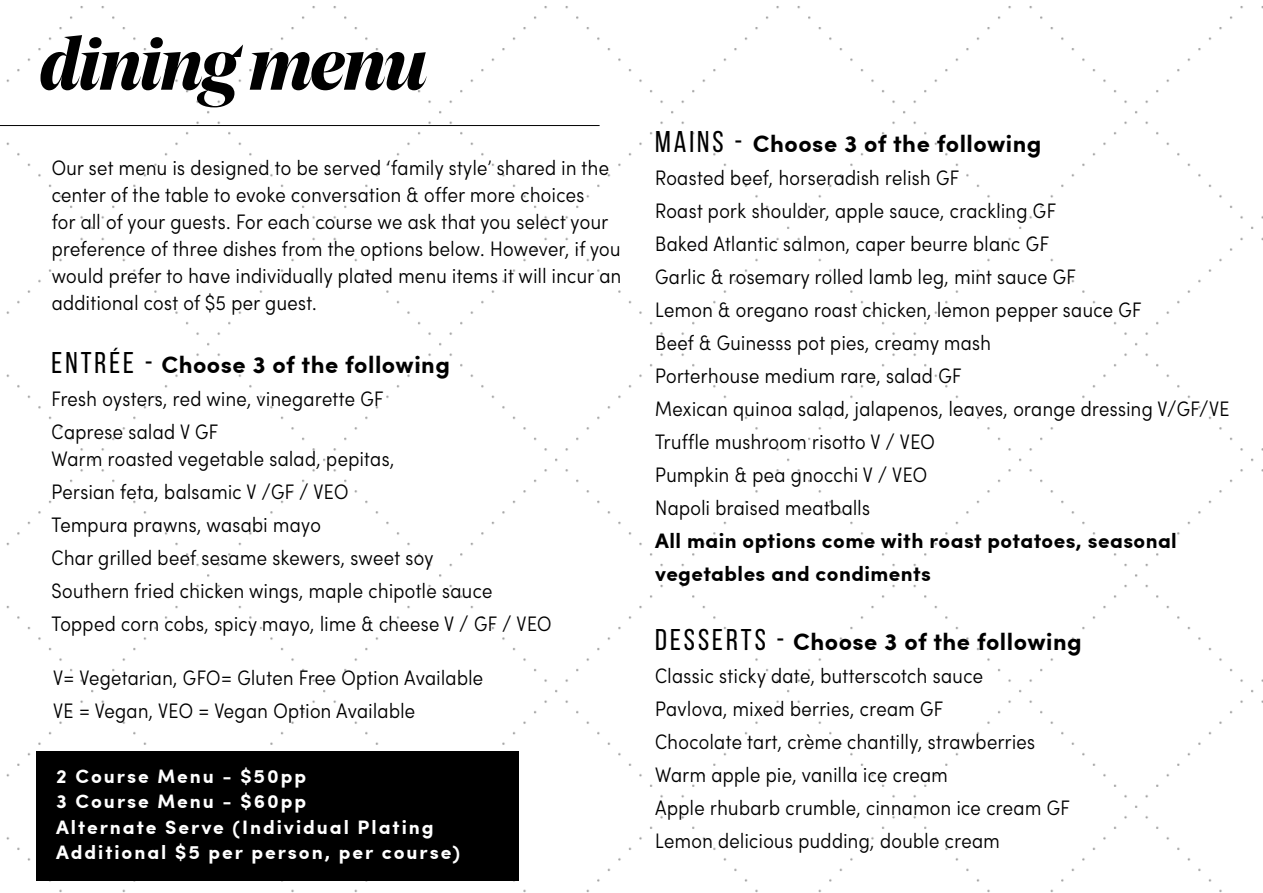
<style>
.page{position:relative;width:1263px;height:893px;background:#fff}
.page>*{position:absolute;margin:0;border:0;box-sizing:border-box;transform-origin:0 0}
.t1{font:italic 700 75px "Noe Display";letter-spacing:-.03em;color:#000}
.t2{font:700 24px "Sofia Pro";letter-spacing:.02em;color:#000}
.t3{font:300 condensed 21px/33px "Sofia Pro";letter-spacing:.02em;color:#000}
.t4{font:700 21px/33px "Sofia Pro";letter-spacing:.02em;color:#000}
.t5{font:700 19.5px/25.5px "Sofia Pro";letter-spacing:.1em;color:#fff}
.s1{font-family:"Bebas Neue";font-weight:400;font-size:30px}
</style>
<div class="page">
<img style="left:6px;top:6px;width:1257px;height:887px">
<hr style="left:0;top:125px;width:600px;height:1px;background:#000">
<div style="left:37px;top:751px;width:482px;height:129px;background:#000"></div>
<h1 class="t1" style="left:39px;top:15px;width:390px">dining menu</h1>
<p class="t3" style="left:52px;top:154px;width:571px;line-height:27px">Our set menu is designed to be served ‘family style’ shared in the center of the table to evoke conversation &amp; offer more choices<br>for all of your guests. For each course we ask that you select your preference of three dishes from the options below. However, if you would prefer to have individually plated menu items it will incur an additional cost of $5 per guest.</p>
<p class="t2" style="left:52px;top:346px;width:400px"><span class="s1">ENTRÉE -</span> Choose 3 of the following</p>
<p class="t3" style="left:52px;top:382px;width:333px">Fresh oysters, red wine, vinegarette GF<br>Caprese salad V GF</p>
<p class="t3" style="left:52px;top:442px;width:501px">Warm roasted vegetable salad, pepitas,<br>Persian feta, balsamic V /GF / VEO<br>Tempura prawns, wasabi mayo<br>Char grilled beef sesame skewers, sweet soy<br>Southern fried chicken wings, maple chipotle sauce Topped corn cobs, spicy mayo, lime &amp; cheese V / GF / VEO</p>
<p class="t3" style="left:53px;top:660px;width:432px">V= Vegetarian, GFO= Gluten Free Option Available<br>VE = Vegan, VEO = Vegan Option Available</p>
<p class="t5" style="left:56px;top:762px;width:406px">2 Course Menu - $50pp<br>3 Course Menu - $60pp<br>Alternate Serve (Individual Plating<br>Additional $5 per person, per course)</p>
<p class="t2" style="left:655px;top:125px;width:388px"><span class="s1">MAINS -</span> Choose 3 of the following</p>
<p class="t3" style="left:655px;top:161px;width:576px">Roasted beef, horseradish relish GF<br>Roast pork shoulder, apple sauce, crackling GF<br>Baked Atlantic salmon, caper beurre blanc GF<br>Garlic &amp; rosemary rolled lamb leg, mint sauce GF<br>Lemon &amp; oregano roast chicken, lemon pepper sauce GF<br>Beef &amp; Guinesss pot pies, creamy mash<br>Porterhouse medium rare, salad GF<br>Mexican quinoa salad, jalapenos, leaves, orange dressing V/GF/VE Truffle mushroom risotto V / VEO<br>Pumpkin &amp; pea gnocchi V / VEO<br>Napoli braised meatballs</p>
<p class="t4" style="left:655px;top:523px;width:523px">All main options come with roast potatoes, seasonal vegetables and condiments</p>
<p class="t2" style="left:655px;top:623px;width:428px"><span class="s1">DESSERTS -</span> Choose 3 of the following</p>
<p class="t3" style="left:655px;top:659px;width:416px">Classic sticky date, butterscotch sauce<br>Pavlova, mixed berries, cream GF<br>Chocolate tart, crème chantilly, strawberries Warm apple pie, vanilla ice cream<br>Apple rhubarb crumble, cinnamon ice cream GF Lemon delicious pudding, double cream</p>
</div>
